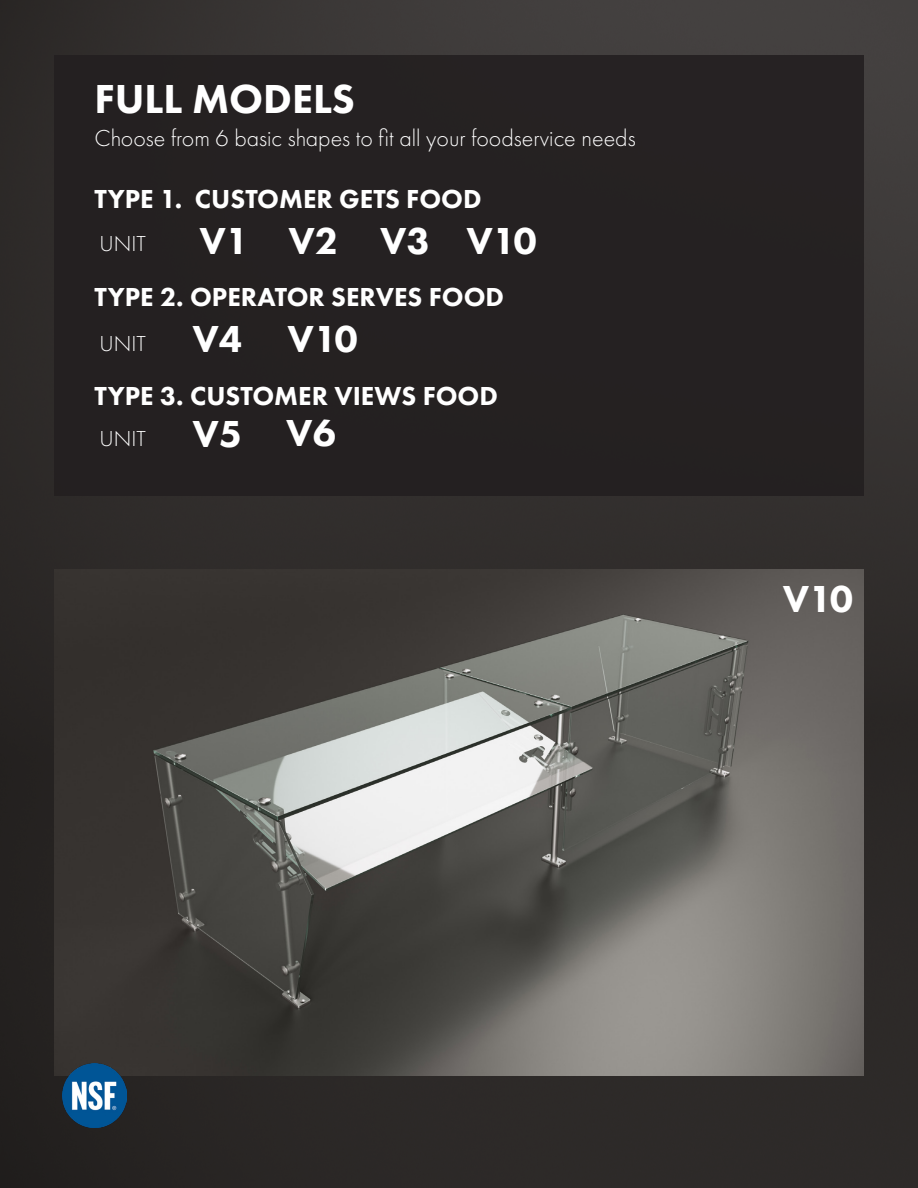
<style>
.page{position:relative;width:918px;height:1188px;background:#fff}
.page>*{position:absolute;margin:0;border:0;box-sizing:border-box;transform-origin:0 0}
.t1{font:800 42px "Futura PT";color:#fff}
.t2{font:800 39px "Futura PT";color:#fff}
.t3{font:800 27px "Futura PT";color:#fff}
.t4{font:300 24px "Futura PT";color:#fff}
.t5{font:300 22.5px "Futura PT";color:#fff}
</style>
<div class="page">
<img style="left:0;top:0;width:918px;height:1188px">
<img style="left:54px;top:569px;width:810px;height:507px">
<div style="left:54px;top:55px;width:810px;height:441px;background:#231f20"></div>
<img style="left:63px;top:1064px;width:63px;height:64px">
<p class="t1" style="left:94px;top:72px;width:262px">FULL MODELS</p>
<p class="t4" style="left:94px;top:124px;width:543px">Choose from 6 basic shapes to fit all your foodservice needs</p>
<p class="t3" style="left:94px;top:182px;width:389px">TYPE 1. CUSTOMER GETS FOOD</p>
<p class="t5" style="left:100px;top:231px;width:48px">UNIT</p>
<p class="t2" style="left:199px;top:217px;width:51px">V1</p>
<p class="t2" style="left:288px;top:216px;width:51px">V2</p>
<p class="t2" style="left:380px;top:216px;width:158px">V3 V10</p>
<p class="t3" style="left:94px;top:280px;width:411px">TYPE 2. OPERATOR SERVES FOOD</p>
<p class="t5" style="left:100px;top:331px;width:48px">UNIT</p>
<p class="t2" style="left:192px;top:315px;width:167px">V4 V10</p>
<p class="t3" style="left:94px;top:379px;width:405px">TYPE 3. CUSTOMER VIEWS FOOD</p>
<p class="t5" style="left:100px;top:426px;width:48px">UNIT</p>
<p class="t2" style="left:192px;top:409px;width:51px">V5</p>
<p class="t2" style="left:286px;top:409px;width:51px">V6</p>
<p class="t2" style="left:783px;top:574px;width:72px">V10</p>
</div>
